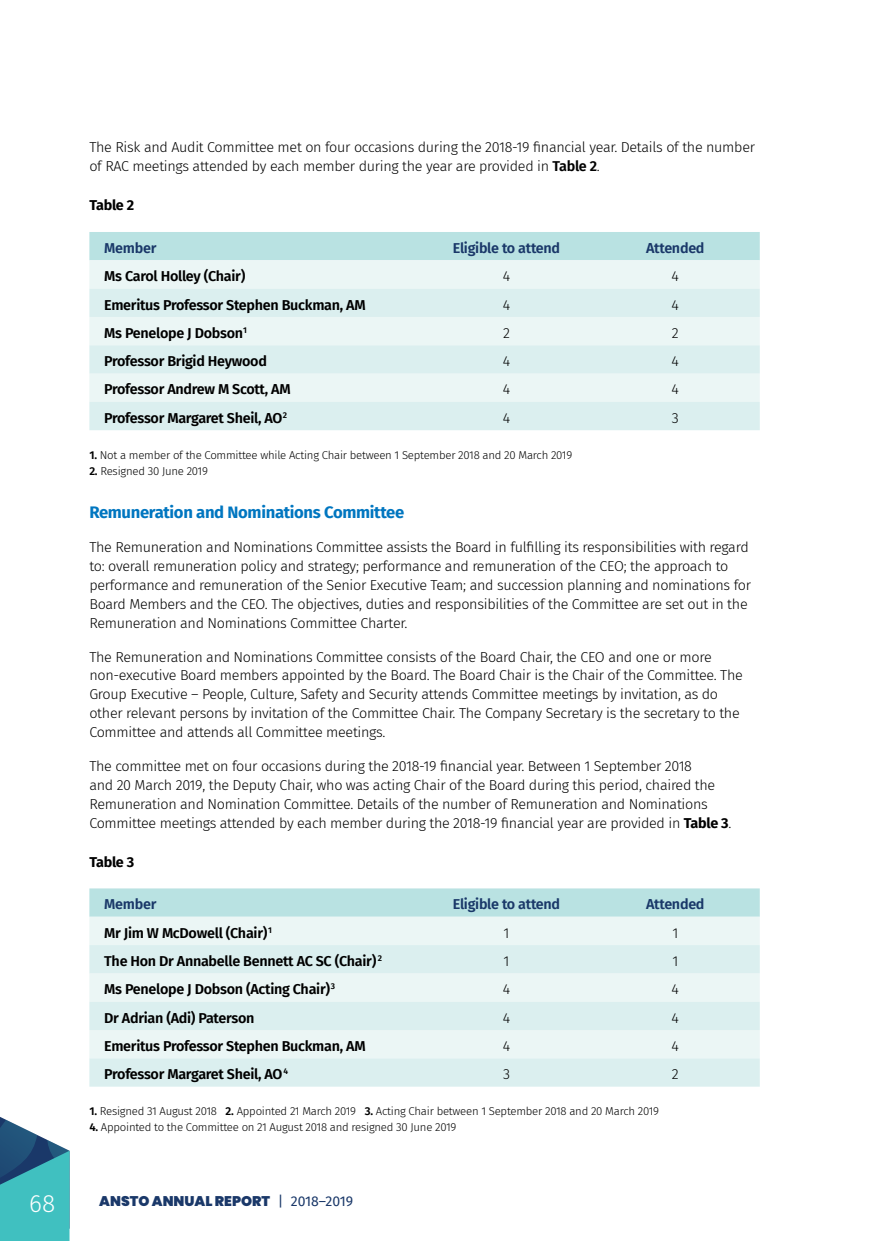
<style>
.page{position:relative;width:874px;height:1241px;background:#fff}
.page>*{position:absolute;margin:0;border:0;box-sizing:border-box;transform-origin:0 0}
.t1{font:300 24.5px "Fira Sans";color:#fff}
.t2{font:700 16.62px "Fira Sans";letter-spacing:-.02em;color:#0076c0}
.t3{font:300 14.35px/18.9px "Fira Sans";letter-spacing:-.02em;color:#000}
.t4{font:600 14.35px "Fira Sans";letter-spacing:-.02em;color:#000}
.t5{font:600 14.35px "Fira Sans";letter-spacing:-.02em;color:#1a3869}
.t6{font:700 14.35px "Fira Sans";letter-spacing:-.025em;color:#000}
.t7{font:900 14px "Poppins";color:#1a3869}
.t8{font:300 11.38px "Fira Sans";letter-spacing:-.02em;color:#000}
.s1{font-weight:600}
.s2{font-weight:700}
.s3{font-family:"Fira Sans";font-weight:400}
</style>
<div class="page">
<svg style="left:0;top:1117px;width:69px;height:123px;background:#50a7b3"></svg>
<div style="left:89px;top:232px;width:670px;height:28px;background:#b9e2e2"></div>
<div style="left:89px;top:260px;width:670px;height:28px;background:#ebf6f5"></div>
<svg style="left:89px;top:288px;width:670px;height:142px;background:#e1f1f1"></svg>
<div style="left:89px;top:888px;width:670px;height:28px;background:#b9e2e2"></div>
<div style="left:89px;top:916px;width:670px;height:28px;background:#ebf6f5"></div>
<svg style="left:89px;top:944px;width:670px;height:142px;background:#e1f1f1"></svg>
<p class="t3" style="left:89px;top:138px;width:667px">The Risk and Audit Committee met on four occasions during the 2018-19 financial year. Details of the number of RAC meetings attended by each member during the year are provided in <span class="s1">Table 2</span>.</p>
<p class="t6" style="left:89px;top:193px;width:46px">Table 2</p>
<p class="t5" style="left:104px;top:236px;width:54px">Member</p>
<p class="t5" style="left:452px;top:236px;width:109px">Eligible to attend</p>
<p class="t5" style="left:645px;top:236px;width:60px">Attended</p>
<p class="t4" style="left:104px;top:264px;width:142px">Ms Carol Holley (Chair)</p>
<p class="t3" style="left:502px;top:266px;width:9px">4</p>
<p class="t3" style="left:671px;top:266px;width:9px">4</p>
<p class="t4" style="left:104px;top:293px;width:263px">Emeritus Professor Stephen Buckman, AM</p>
<p class="t3" style="left:502px;top:295px;width:9px">4</p>
<p class="t3" style="left:671px;top:295px;width:9px">4</p>
<p class="t4" style="left:104px;top:321px;width:144px">Ms Penelope J Dobson<sup>1</sup></p>
<p class="t3" style="left:503px;top:323px;width:8px">2</p>
<p class="t3" style="left:671px;top:323px;width:8px">2</p>
<p class="t4" style="left:104px;top:349px;width:164px">Professor Brigid Heywood</p>
<p class="t3" style="left:502px;top:351px;width:9px">4</p>
<p class="t3" style="left:671px;top:351px;width:9px">4</p>
<p class="t4" style="left:104px;top:377px;width:188px">Professor Andrew M Scott, AM</p>
<p class="t3" style="left:502px;top:380px;width:9px">4</p>
<p class="t3" style="left:671px;top:380px;width:9px">4</p>
<p class="t4" style="left:104px;top:406px;width:184px">Professor Margaret Sheil, AO<sup>2</sup></p>
<p class="t3" style="left:502px;top:408px;width:9px">4</p>
<p class="t3" style="left:671px;top:408px;width:8px">3</p>
<p class="t8" style="left:89px;top:447px;width:484px"><span class="s1">1.</span> Not a member of the Committee while Acting Chair between 1 September 2018 and 20 March 2019</p>
<p class="t8" style="left:89px;top:462px;width:120px"><span class="s1">2.</span> Resigned 30 June 2019</p>
<p class="t2" style="left:89px;top:498px;width:316px">Remuneration and Nominations Committee</p>
<p class="t3" style="left:89px;top:537px;width:663px">The Remuneration and Nominations Committee assists the Board in fulfilling its responsibilities with regard to: overall remuneration policy and strategy; performance and remuneration of the CEO; the approach to performance and remuneration of the Senior Executive Team; and succession planning and nominations for Board Members and the CEO. The objectives, duties and responsibilities of the Committee are set out in the Remuneration and Nominations Committee Charter.</p>
<p class="t3" style="left:89px;top:647px;width:654px">The Remuneration and Nominations Committee consists of the Board Chair, the CEO and one or more non-executive Board members appointed by the Board. The Board Chair is the Chair of the Committee. The Group Executive – People, Culture, Safety and Security attends Committee meetings by invitation, as do other relevant persons by invitation of the Committee Chair. The Company Secretary is the secretary to the Committee and attends all Committee meetings.</p>
<p class="t3" style="left:89px;top:756px;width:643px">The committee met on four occasions during the 2018-19 financial year. Between 1 September 2018<br>and 20 March 2019, the Deputy Chair, who was acting Chair of the Board during this period, chaired the Remuneration and Nomination Committee. Details of the number of Remuneration and Nominations Committee meetings attended by each member during the 2018-19 financial year are provided in <span class="s2">Table 3</span>.</p>
<p class="t6" style="left:89px;top:849px;width:46px">Table 3</p>
<p class="t5" style="left:104px;top:892px;width:54px">Member</p>
<p class="t5" style="left:452px;top:892px;width:109px">Eligible to attend</p>
<p class="t5" style="left:645px;top:892px;width:60px">Attended</p>
<p class="t4" style="left:104px;top:920px;width:169px">Mr Jim W McDowell (Chair)<sup>1</sup></p>
<p class="t3" style="left:503px;top:922px;width:7px">1</p>
<p class="t3" style="left:672px;top:922px;width:7px">1</p>
<p class="t4" style="left:104px;top:949px;width:279px">The Hon Dr Annabelle Bennett AC SC (Chair) <sup>2</sup></p>
<p class="t3" style="left:503px;top:951px;width:7px">1</p>
<p class="t3" style="left:672px;top:951px;width:7px">1</p>
<p class="t4" style="left:104px;top:977px;width:232px">Ms Penelope J Dobson (Acting Chair)<sup>3</sup></p>
<p class="t3" style="left:502px;top:979px;width:9px">4</p>
<p class="t3" style="left:671px;top:979px;width:9px">4</p>
<p class="t4" style="left:104px;top:1005px;width:152px">Dr Adrian (Adi) Paterson</p>
<p class="t3" style="left:502px;top:1007px;width:9px">4</p>
<p class="t3" style="left:671px;top:1007px;width:9px">4</p>
<p class="t4" style="left:104px;top:1033px;width:263px">Emeritus Professor Stephen Buckman, AM</p>
<p class="t3" style="left:502px;top:1036px;width:9px">4</p>
<p class="t3" style="left:671px;top:1036px;width:9px">4</p>
<p class="t4" style="left:104px;top:1062px;width:185px">Professor Margaret Sheil, AO<sup>4</sup></p>
<p class="t3" style="left:502px;top:1064px;width:8px">3</p>
<p class="t3" style="left:671px;top:1064px;width:8px">2</p>
<p class="t8" style="left:89px;top:1103px;width:571px"><span class="s1">1.</span> Resigned 31 August 2018 <span class="s1">2.</span> Appointed 21 March 2019 <span class="s1">3.</span> Acting Chair between 1 September 2018 and 20 March 2019</p>
<p class="t8" style="left:89px;top:1118px;width:368px"><span class="s1">4.</span> Appointed to the Committee on 21 August 2018 and resigned 30 June 2019</p>
<h1 class="t1" style="left:29px;top:1186px;width:28px">68</h1>
<p class="t7" style="left:99px;top:1192px;width:255px">ANSTO ANNUAL REPORT <span class="s3">| 2018–2019</span></p>
</div>
